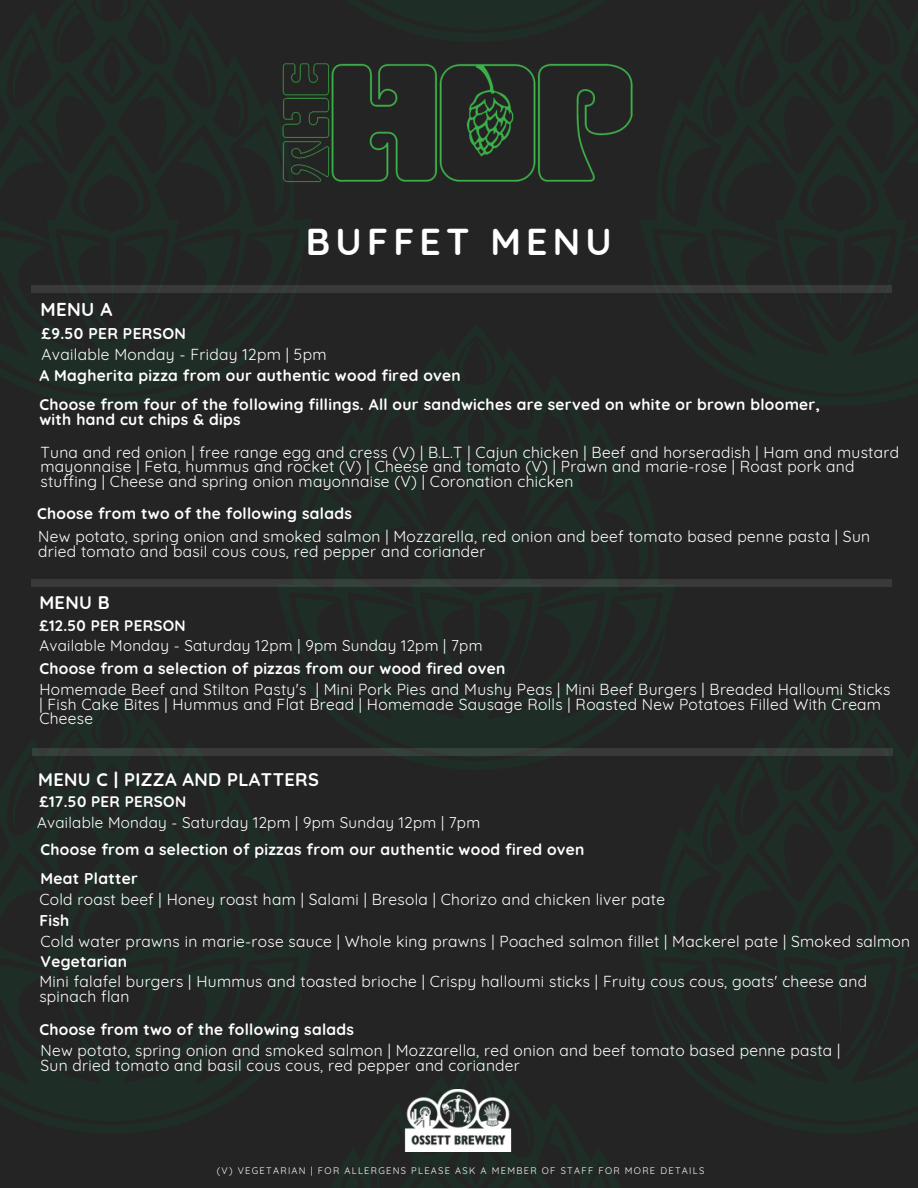
<style>
.page{position:relative;width:918px;height:1188px;background:#242424}
.page>*{position:absolute;margin:0;border:0;box-sizing:border-box;transform-origin:0 0}
.t1{font:700 37.35px "Quicksand";letter-spacing:.14em;color:#fff}
.t2{font:700 18.75px "Quicksand";color:#fff}
.t3{font:700 18.15px "Quicksand";letter-spacing:.02em;color:#fff}
.t4{font:15.6px/14.7px "Quicksand";letter-spacing:.02em;color:#fff}
.t5{font:700 15.6px/29.2px "Quicksand";letter-spacing:.02em;color:#fff}
.t6{font:15.15px "Quicksand";letter-spacing:.02em;color:#fff}
.t7{font:700 15.15px "Quicksand";letter-spacing:.02em;color:#fff}
.t8{font:9.3px "Quicksand";letter-spacing:.14em;color:#fff}
</style>
<div class="page">
<img style="left:282px;top:63px;width:351px;height:120px">
<div style="left:31px;top:579px;width:46px;height:8px;background:#393939"></div>
<div style="left:846px;top:579px;width:46px;height:8px;background:#393939"></div>
<div style="left:75px;top:579px;width:317px;height:8px;background:#393939"></div>
<div style="left:391px;top:579px;width:317px;height:8px;background:#393939"></div>
<div style="left:707px;top:579px;width:140px;height:8px;background:#393939"></div>
<div style="left:32px;top:748px;width:46px;height:8px;background:#353e3a"></div>
<div style="left:847px;top:748px;width:46px;height:8px;background:#393939"></div>
<div style="left:76px;top:748px;width:317px;height:8px;background:#393939"></div>
<div style="left:392px;top:748px;width:317px;height:8px;background:#393939"></div>
<div style="left:708px;top:748px;width:140px;height:8px;background:#393939"></div>
<div style="left:31px;top:285px;width:46px;height:8px;background:#393939"></div>
<div style="left:846px;top:285px;width:46px;height:8px;background:#393939"></div>
<div style="left:75px;top:285px;width:317px;height:8px;background:#393939"></div>
<div style="left:391px;top:285px;width:317px;height:8px;background:#393939"></div>
<div style="left:707px;top:285px;width:140px;height:8px;background:#393939"></div>
<img style="left:404px;top:1089px;width:108px;height:63px">
<h1 class="t1" style="left:306px;top:218px;width:307px">BUFFET MENU</h1>
<p class="t2" style="left:40px;top:298px;width:73px">MENU A</p>
<p class="t5" style="left:42px;top:319px;width:146px">£9.50 PER PERSON</p>
<p class="t4" style="left:42px;top:347px;width:286px">Available Monday - Friday 12pm | 5pm</p>
<p class="t5" style="left:39px;top:361px;width:782px">A Magherita pizza from our authentic wood fired oven<br>Choose from four of the following fillings. All our sandwiches are served on white or brown bloomer,</p>
<p class="t5" style="left:39px;top:405px;width:203px">with hand cut chips &amp; dips</p>
<p class="t4" style="left:40px;top:444px;width:860px">Tuna and red onion | free range egg and cress (V) | B.L.T | Cajun chicken | Beef and horseradish | Ham and mustard mayonnaise | Feta, hummus and rocket (V) | Cheese and tomato (V) | Prawn and marie-rose | Roast pork and stuffing | Cheese and spring onion mayonnaise (V) | Coronation chicken</p>
<p class="t5" style="left:37px;top:499px;width:316px">Choose from two of the following salads</p>
<p class="t4" style="left:38px;top:529px;width:833px">New potato, spring onion and smoked salmon | Mozzarella, red onion and beef tomato based penne pasta | Sun dried tomato and basil cous cous, red pepper and coriander</p>
<p class="t3" style="left:39px;top:591px;width:72px">MENU B</p>
<p class="t7" style="left:39px;top:616px;width:148px">£12.50 PER PERSON</p>
<p class="t6" style="left:39px;top:636px;width:445px">Available Monday - Saturday 12pm | 9pm Sunday 12pm | 7pm</p>
<p class="t5" style="left:39px;top:653px;width:468px">Choose from a selection of pizzas from our wood fired oven</p>
<p class="t4" style="left:39px;top:682px;width:853px">Homemade Beef and Stilton Pasty's | Mini Pork Pies and Mushy Peas | Mini Beef Burgers | Breaded Halloumi Sticks | Fish Cake Bites | Hummus and Flat Bread | Homemade Sausage Rolls | Roasted New Potatoes Filled With Cream<br>Cheese</p>
<p class="t3" style="left:38px;top:767px;width:282px">MENU C | PIZZA AND PLATTERS</p>
<p class="t7" style="left:39px;top:792px;width:148px">£17.50 PER PERSON</p>
<p class="t6" style="left:37px;top:813px;width:445px">Available Monday - Saturday 12pm | 9pm Sunday 12pm | 7pm</p>
<p class="t5" style="left:40px;top:834px;width:546px">Choose from a selection of pizzas from our authentic wood fired oven</p>
<p class="t4" style="left:39px;top:892px;width:627px">Cold roast beef | Honey roast ham | Salami | Bresola | Chorizo and chicken liver pate</p>
<p class="t5" style="left:40px;top:864px;width:99px">Meat Platter</p>
<p class="t5" style="left:39px;top:905px;width:31px">Fish</p>
<p class="t4" style="left:40px;top:934px;width:871px">Cold water prawns in marie-rose sauce | Whole king prawns | Poached salmon fillet | Mackerel pate | Smoked salmon</p>
<p class="t5" style="left:40px;top:947px;width:88px">Vegetarian</p>
<p class="t4" style="left:39px;top:974px;width:829px">Mini falafel burgers | Hummus and toasted brioche | Crispy halloumi sticks | Fruity cous cous, goats' cheese and spinach flan</p>
<p class="t5" style="left:39px;top:1014px;width:316px">Choose from two of the following salads</p>
<p class="t4" style="left:40px;top:1043px;width:801px">New potato, spring onion and smoked salmon | Mozzarella, red onion and beef tomato based penne pasta |<br>Sun dried tomato and basil cous cous, red pepper and coriander</p>
<p class="t8" style="left:217px;top:1165px;width:489px">(V) VEGETARIAN | FOR ALLERGENS PLEASE ASK A MEMBER OF STAFF FOR MORE DETAILS</p>
</div>
